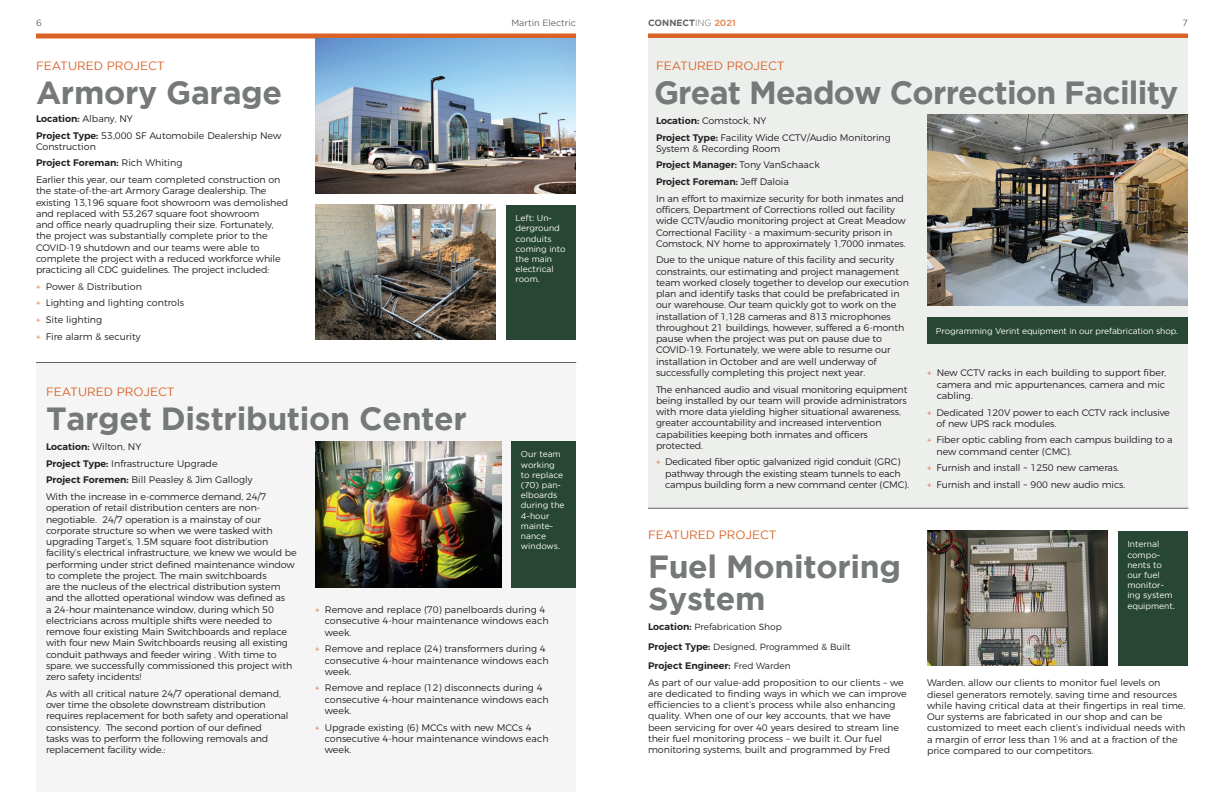
<style>
.page{position:relative;width:1224px;height:792px;background:#fff}
.page>*{position:absolute;margin:0;border:0;box-sizing:border-box;transform-origin:0 0}
.t1{font:700 32px/32px "Gotham";letter-spacing:-.01em;color:#76797a}
.t2{font:12px "Gotham";color:#db6226}
.Martin_Body_Copy{font:300 9.5px/11.2px "Montserrat";letter-spacing:-.01em;color:#231f20}
.Martin_Body_Copy-2{font:600 9.5px "Montserrat";color:#231f20}
.Martin_Body_Copy-3{font:300 9px "Montserrat";color:#231f20}
.t3{font:9px "Gotham";color:#636366}
.t4{font:700 9px "Gotham";color:#636366}
.t5{font:8.5px/10.2px "Gotham";color:#fff}
.s1{font-weight:300}
.s2{color:#e79363}
.s3{font-weight:600}
.s4{font-size:9px;color:#db6226}
.s5{font-weight:600;font-size:9.5px}
.s6{font-weight:300;font-size:9px}
</style>
<div class="page">
<hr style="left:36px;top:34px;width:540px;height:4px;background:#db6226">
<hr style="left:648px;top:34px;width:540px;height:4px;background:#db6226">
<div style="left:648px;top:38px;width:540px;height:470px;background:#edefed"></div>
<div style="left:36px;top:363px;width:540px;height:429px;background:#f5f5f5"></div>
<hr style="left:36px;top:362px;width:540px;height:1px;background:#636366">
<img style="left:315px;top:38px;width:261px;height:156px">
<img style="left:315px;top:205px;width:180px;height:135px">
<img style="left:927px;top:530px;width:180px;height:136px">
<img style="left:927px;top:115px;width:261px;height:191px">
<img style="left:315px;top:441px;width:187px;height:146px">
<hr style="left:648px;top:508px;width:541px;height:1px;background:#636366">
<div style="left:506px;top:205px;width:70px;height:135px;background:#274634"></div>
<div style="left:512px;top:441px;width:64px;height:146px;background:#274634"></div>
<div style="left:1118px;top:531px;width:70px;height:135px;background:#274634"></div>
<div style="left:927px;top:317px;width:261px;height:27px;background:#274634"></div>
<p class="t3" style="left:36px;top:18px;width:7px">6</p>
<p class="t3" style="left:511px;top:18px;width:66px">Martin Electric</p>
<p class="t4" style="left:648px;top:17px;width:89px">CONNECT<span class="s1">ING</span> <span class="s2">2021</span></p>
<p class="t3" style="left:1183px;top:18px;width:7px">7</p>
<p class="t2" style="left:36px;top:59px;width:130px">FEATURED PROJECT</p>
<p class="t1" style="left:36px;top:75px;width:248px">Armory Garage</p>
<p class="Martin_Body_Copy-2" style="left:36px;top:111px;width:98px">Location: <span class="s1">Albany, NY</span></p>
<p class="Martin_Body_Copy" style="left:36px;top:129px;width:247px"><span class="s3">Project Type:</span> 53,000 SF Automobile Dealership New<br>Construction</p>
<p class="Martin_Body_Copy-2" style="left:36px;top:155px;width:148px">Project Foreman: <span class="s1">Rich Whiting</span></p>
<p class="Martin_Body_Copy" style="left:36px;top:173px;width:254px">Earlier this year, our team completed construction on the state-of-the-art Armory Garage dealership. The existing 13,196 square foot showroom was demolished and replaced with 53,267 square foot showroom<br>and office nearly quadrupling their size. Fortunately, the project was substantially complete prior to the COVID-19 shutdown and our teams were able to complete the project with a reduced workforce while practicing all CDC guidelines. The project included:</p>
<p class="Martin_Body_Copy" style="left:36px;top:280px;width:107px"><span class="s4">+</span> Power &amp; Distribution</p>
<p class="Martin_Body_Copy" style="left:36px;top:297px;width:150px"><span class="s4">+</span> Lighting and lighting controls</p>
<p class="Martin_Body_Copy" style="left:36px;top:313px;width:68px"><span class="s4">+</span> Site lighting</p>
<p class="Martin_Body_Copy" style="left:36px;top:330px;width:106px"><span class="s4">+</span> Fire alarm &amp; security</p>
<p class="t2" style="left:46px;top:385px;width:130px">FEATURED PROJECT</p>
<p class="t1" style="left:46px;top:401px;width:422px">Target Distribution Center</p>
<p class="t5" style="left:515px;top:213px;width:52px">Left: Un&shy;derground conduits coming into the main electrical room.</p>
<p class="Martin_Body_Copy-2" style="left:46px;top:439px;width:97px">Location: <span class="s1">Wilton, NY</span></p>
<p class="Martin_Body_Copy" style="left:46px;top:457px;width:173px"><span class="s3">Project Type:</span> Infrastructure Upgrade</p>
<p class="Martin_Body_Copy" style="left:46px;top:474px;width:208px"><span class="s3">Project Foremen:</span> Bill Peasley &amp; Jim Gallogly</p>
<p class="Martin_Body_Copy" style="left:46px;top:490px;width:252px">With the increase in e-commerce demand, 24/7 operation of retail distribution centers are non&shy;negotiable. 24/7 operation is a mainstay of our corporate structure so when we were tasked with upgrading Target’s, 1.5M square foot distribution facility’s electrical infrastructure, we knew we would be performing under strict defined maintenance window to complete the project. The main switchboards<br>are the nucleus of the electrical distribution system and the allotted operational window was defined as<br>a 24-hour maintenance window, during which 50 electricians across multiple shifts were needed to remove four existing Main Switchboards and replace with four new Main Switchboards reusing all existing conduit pathways and feeder wiring . With time to spare, we successfully commissioned this project with zero safety incidents!</p>
<p class="Martin_Body_Copy" style="left:46px;top:687px;width:244px">As with all critical nature 24/7 operational demand, over time the obsolete downstream distribution requires replacement for both safety and operational consistency. The second portion of our defined<br>tasks was to perform the following removals and replacement facility wide.:</p>
<p class="t5" style="left:521px;top:449px;width:45px">Our team working to replace (70) pan&shy;elboards during the<br>4-hour mainte&shy;nance windows.</p>
<p class="Martin_Body_Copy" style="left:325px;top:603px;width:225px;text-indent:-10px"><span class="s4">+</span> Remove and replace (70) panelboards during 4 consecutive 4-hour maintenance windows each week.</p>
<p class="Martin_Body_Copy" style="left:325px;top:643px;width:225px;text-indent:-10px"><span class="s4">+</span> Remove and replace (24) transformers during 4 consecutive 4-hour maintenance windows each week.</p>
<p class="Martin_Body_Copy" style="left:325px;top:682px;width:225px;text-indent:-10px"><span class="s4">+</span> Remove and replace (12) disconnects during 4 consecutive 4-hour maintenance windows each week.</p>
<p class="Martin_Body_Copy" style="left:325px;top:721px;width:225px;text-indent:-10px"><span class="s4">+</span> Upgrade existing (6) MCCs with new MCCs 4 consecutive 4-hour maintenance windows each week.</p>
<p class="t2" style="left:656px;top:59px;width:130px">FEATURED PROJECT</p>
<p class="t1" style="left:654px;top:75px;width:526px">Great Meadow Correction Facility</p>
<p class="Martin_Body_Copy" style="left:656px;top:114px;width:112px"><span class="s3">Location:</span> Comstock, NY</p>
<p class="Martin_Body_Copy" style="left:656px;top:131px;width:236px"><span class="s3">Project Type:</span> Facility Wide CCTV/Audio Monitoring<br>System &amp; Recording Room</p>
<p class="Martin_Body_Copy-2" style="left:656px;top:157px;width:165px">Project Manager: <span class="s1">Tony VanSchaack</span></p>
<p class="Martin_Body_Copy-2" style="left:656px;top:174px;width:134px">Project Foreman: <span class="s1">Jeff Daloia</span></p>
<p class="Martin_Body_Copy" style="left:656px;top:192px;width:251px">In an effort to maximize security for both inmates and officers, Department of Corrections rolled out facility wide CCTV/audio monitoring project at Great Meadow Correctional Facility - a maximum-security prison in Comstock, NY home to approximately 1,7000 inmates.</p>
<p class="Martin_Body_Copy" style="left:656px;top:254px;width:254px">Due to the unique nature of this facility and security constraints, our estimating and project management team worked closely together to develop our execution plan and identify tasks that could be prefabricated in our warehouse. Our team quickly got to work on the installation of 1,128 cameras and 813 microphones throughout 21 buildings, however, suffered a 6-month pause when the project was put on pause due to COVID-19. Fortunately, we were able to resume our installation in October and are well underway of successfully completing this project next year.</p>
<p class="Martin_Body_Copy" style="left:656px;top:383px;width:253px">The enhanced audio and visual monitoring equipment being installed by our team will provide administrators with more data yielding higher situational awareness, greater accountability and increased intervention capabilities keeping both inmates and officers protected.</p>
<p class="Martin_Body_Copy" style="left:665px;top:456px;width:245px;text-indent:-9px"><span class="s4">+</span> Dedicated fiber optic galvanized rigid conduit (GRC) pathway through the existing steam tunnels to each campus building form a new command center (CMC).</p>
<p class="t5" style="left:936px;top:325px;width:244px">Programming Verint equipment in our prefabrication shop.</p>
<p class="Martin_Body_Copy" style="left:937px;top:367px;width:231px;text-align:justify;text-indent:-10px"><span class="s4">+</span> New CCTV racks in each building to support fiber, camera and mic appurtenances, camera and mic cabling.</p>
<p class="Martin_Body_Copy" style="left:937px;top:406px;width:235px;text-indent:-10px"><span class="s4">+</span> Dedicated 120V power to each CCTV rack inclusive of new UPS rack modules.</p>
<p class="Martin_Body_Copy" style="left:937px;top:434px;width:238px;text-indent:-10px"><span class="s4">+</span> Fiber optic cabling from each campus building to a new command center (CMC).</p>
<p class="Martin_Body_Copy" style="left:927px;top:462px;width:194px"><span class="s4">+</span> Furnish and install ~ 1250 new cameras.</p>
<p class="Martin_Body_Copy" style="left:927px;top:478px;width:200px"><span class="s4">+</span> Furnish and install ~ 900 new audio mics.</p>
<p class="t2" style="left:648px;top:528px;width:130px">FEATURED PROJECT</p>
<p class="t1" style="left:648px;top:550px;width:255px">Fuel Monitoring<br>System</p>
<p class="Martin_Body_Copy-3" style="left:648px;top:620px;width:135px"><span class="s5">Location:</span> Prefabrication Shop</p>
<p class="Martin_Body_Copy-3" style="left:648px;top:639px;width:204px"><span class="s5">Project Type:</span> Designed, Programmed &amp; Built</p>
<p class="Martin_Body_Copy-2" style="left:648px;top:658px;width:144px">Project Engineer: <span class="s6">Fred Warden</span></p>
<p class="Martin_Body_Copy" style="left:648px;top:676px;width:260px">As part of our value-add proposition to our clients – we are dedicated to finding ways in which we can improve efficiencies to a client’s process while also enhancing quality. When one of our key accounts, that we have been servicing for over 40 years desired to stream line their fuel monitoring process – we built it. Our fuel monitoring systems, built and programmed by Fred</p>
<p class="t5" style="left:1127px;top:539px;width:49px">Internal compo&shy;nents to our fuel monitor&shy;ing system equipment.</p>
<p class="Martin_Body_Copy" style="left:927px;top:677px;width:260px">Warden, allow our clients to monitor fuel levels on diesel generators remotely, saving time and resources while having critical data at their fingertips in real time.<br>Our systems are fabricated in our shop and can be customized to meet each client’s individual needs with a margin of error less than 1% and at a fraction of the price compared to our competitors.</p>
</div>
